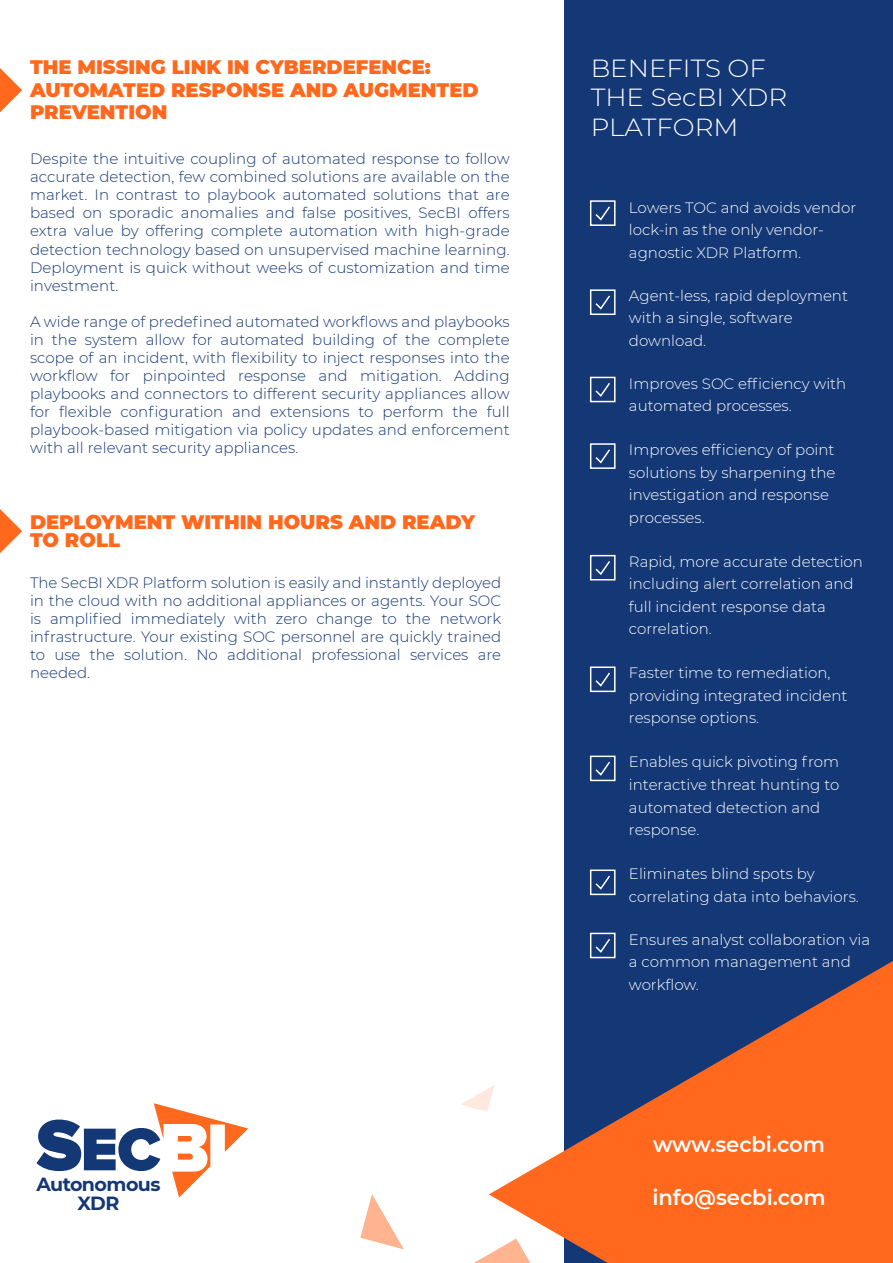
<style>
.page{position:relative;width:893px;height:1263px;background:#fff}
.page>*{position:absolute;margin:0;border:0;box-sizing:border-box;transform-origin:0 0}
.t1{font:300 24.75px/29.7px "Montserrat";color:#fff;scale:1.06 1}
.t2{font:600 21.15px "Montserrat";color:#fff}
.t3{font:900 19.5px/22.5px "Montserrat";color:#ff681d}
.t4{font:700 19.05px/19px "Montserrat";letter-spacing:-.03em;color:#143775;text-align:center}
.t5{font:300 15px/18px "Montserrat";letter-spacing:.005em;color:#143775;text-align:justify}
.t6{font:300 15px/22.5px "Montserrat";color:#fff}
</style>
<div class="page">
<div style="left:564px;top:0;width:329px;height:1263px;background:#143775"></div>
<div style="left:590px;top:555px;width:25px;height:25px;border:2px solid #fff"></div>
<svg style="left:595px;top:561px;width:15px;height:14px"></svg>
<div style="left:590px;top:666px;width:25px;height:26px;border:2px solid #fff"></div>
<svg style="left:595px;top:672px;width:15px;height:15px"></svg>
<div style="left:590px;top:869px;width:25px;height:26px;border:2px solid #fff"></div>
<svg style="left:595px;top:875px;width:15px;height:15px"></svg>
<div style="left:590px;top:756px;width:25px;height:25px;border:2px solid #fff"></div>
<svg style="left:595px;top:761px;width:15px;height:15px"></svg>
<div style="left:590px;top:443px;width:25px;height:26px;border:2px solid #fff"></div>
<svg style="left:595px;top:449px;width:15px;height:15px"></svg>
<div style="left:590px;top:200px;width:25px;height:26px;border:2px solid #fff"></div>
<svg style="left:595px;top:206px;width:15px;height:15px"></svg>
<div style="left:590px;top:377px;width:25px;height:25px;border:2px solid #fff"></div>
<svg style="left:595px;top:383px;width:15px;height:14px"></svg>
<div style="left:590px;top:289px;width:25px;height:26px;border:2px solid #fff"></div>
<svg style="left:595px;top:295px;width:15px;height:15px"></svg>
<svg style="left:36px;top:1103px;width:212px;height:94px"></svg>
<svg style="left:474px;top:1254px;width:15px;height:9px"></svg>
<svg style="left:461px;top:1088px;width:28px;height:24px"></svg>
<svg style="left:489px;top:932px;width:404px;height:331px;fill:#ff681d"></svg>
<svg style="left:360px;top:1194px;width:44px;height:55px"></svg>
<svg style="left:0;top:68px;width:22px;height:45px"></svg>
<svg style="left:0;top:509px;width:22px;height:44px"></svg>
<h3 class="t3" style="left:30px;top:56px;width:450px">THE MISSING LINK IN CYBERDEFENCE:<br>AUTOMATED RESPONSE AND AUGMENTED<br>PREVENTION</h3>
<p class="t5" style="left:30px;top:150px;width:481px">Despite the intuitive coupling of automated response to follow accurate detection, few combined solutions are available on the market. In contrast to playbook automated solutions that are based on sporadic anomalies and false positives, SecBI offers extra value by offering complete automation with high-grade detection technology based on unsupervised machine learning.<br>Deployment is quick without weeks of customization and time investment.</p>
<p class="t5" style="left:30px;top:312px;width:481px">A wide range of predefined automated workflows and playbooks in the system allow for automated building of the complete scope of an incident, with flexibility to inject responses into the workflow for pinpointed response and mitigation. Adding playbooks and connectors to different security appliances allow for flexible configuration and extensions to perform the full playbook-based mitigation via policy updates and enforcement with all relevant security appliances.</p>
<h3 class="t3" style="left:30px;top:513px;width:446px;line-height:18px">DEPLOYMENT WITHIN HOURS AND READY<br>TO ROLL</h3>
<p class="t5" style="left:30px;top:573px;width:473px">The SecBI XDR Platform solution is easily and instantly deployed in the cloud with no additional appliances or agents. Your SOC is amplified immediately with zero change to the network infrastructure. Your existing SOC personnel are quickly trained to use the solution. No additional professional services are needed.</p>
<p class="t4" style="left:36px;top:1175px;width:126px">Autonomous<br>XDR</p>
<h1 class="t1" style="left:591px;top:53px;width:187px">BENEFITS OF<br>THE SecBI XDR<br>PLATFORM</h1>
<p class="t6" style="left:629px;top:196px;width:229px">Lowers TOC and avoids vendor lock-in as the only vendor&shy;agnostic XDR Platform.</p>
<p class="t6" style="left:629px;top:284px;width:221px">Agent-less, rapid deployment with a single, software download.</p>
<p class="t6" style="left:629px;top:372px;width:219px">Improves SOC efficiency with automated processes.</p>
<p class="t6" style="left:629px;top:438px;width:208px">Improves efficiency of point solutions by sharpening the investigation and response processes.</p>
<p class="t6" style="left:629px;top:550px;width:236px">Rapid, more accurate detection including alert correlation and full incident response data correlation.</p>
<p class="t6" style="left:629px;top:662px;width:220px">Faster time to remediation, providing integrated incident response options.</p>
<p class="t6" style="left:629px;top:751px;width:212px">Enables quick pivoting from interactive threat hunting to automated detection and response.</p>
<p class="t6" style="left:629px;top:862px;width:231px">Eliminates blind spots by correlating data into behaviors.</p>
<p class="t6" style="left:629px;top:928px;width:243px">Ensures analyst collaboration via a common management and workflow.</p>
<h2 class="t2" style="left:653px;top:1132px;width:173px">www.secbi.com</h2>
<h2 class="t2" style="left:652px;top:1184px;width:175px">info@secbi.com</h2>
</div>
